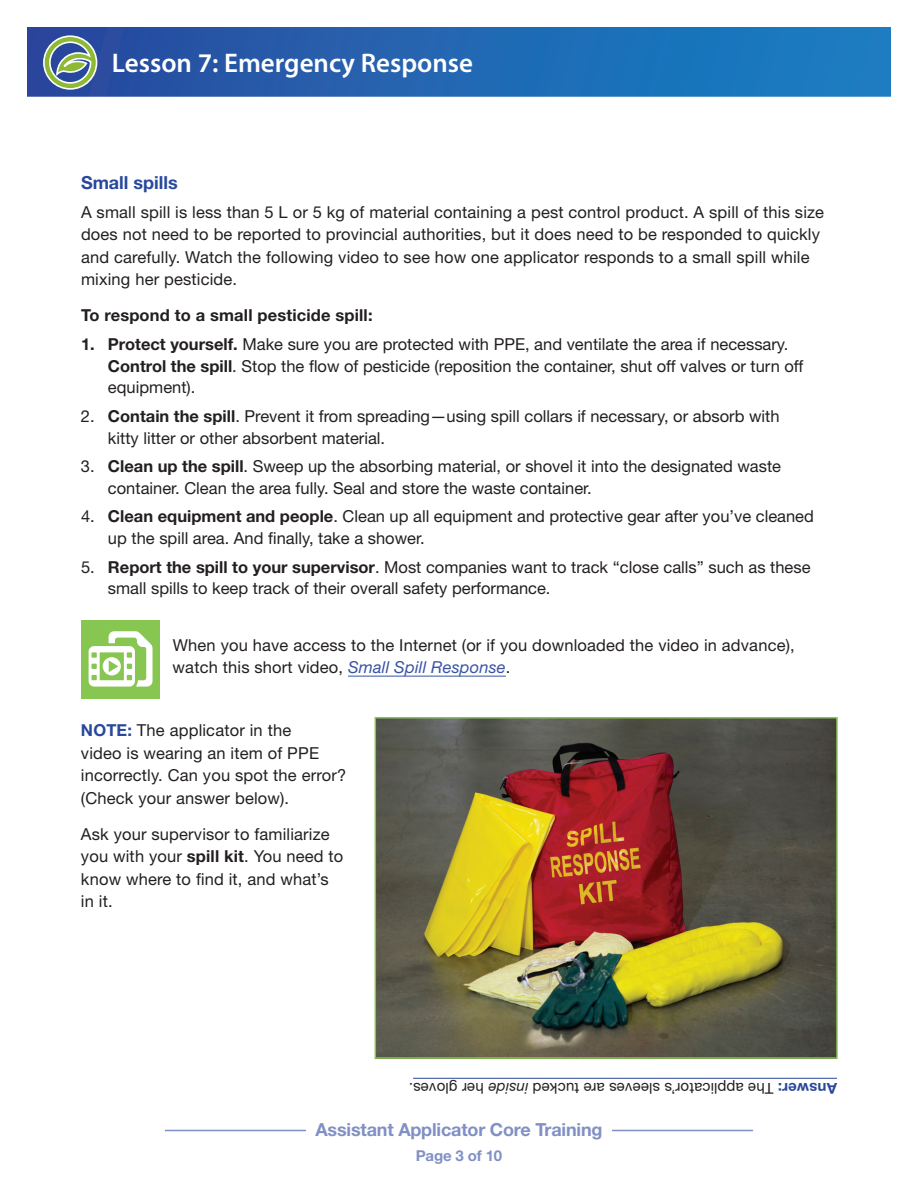
<style>
.page{position:relative;width:918px;height:1188px;background:#fff}
.page>*{position:absolute;margin:0;border:0;box-sizing:border-box;transform-origin:0 0}
.t1{font:600 27px "Myriad Pro";color:#fff}
.t2{font:700 18px "Helvetica Neue LT Std";letter-spacing:-.01em;color:#8190c4}
.t3{font:700 18px "Helvetica Neue LT Std";color:#28489d}
.t4{font:16.5px/22.5px "Helvetica Neue LT Std";color:#231f20}
.t5{font:700 16.5px "Helvetica Neue LT Std";letter-spacing:.01em;color:#231f20}
.t6{font:15px "Helvetica Neue LT Std";letter-spacing:.01em;color:#231f20}
.t7{font:700 15px "Helvetica Neue LT Std";letter-spacing:-.01em;color:#8190c4}
.s1{font-weight:700}
.s2{font-style:italic;color:#3853a3}
.s3{font-weight:700;color:#28489d}
.s4{font-style:italic}
</style>
<div class="page">
<hr style="left:165px;top:1130px;width:141px;height:1px;background:#8190c4">
<hr style="left:612px;top:1130px;width:141px;height:1px;background:#8190c4">
<svg style="left:27px;top:27px;width:864px;height:70px;background:#2167b2"></svg>
<svg style="left:42px;top:35px;width:56px;height:56px;background:#749093"></svg>
<hr style="left:348px;top:676px;width:158px;height:1px;background:#3853a3">
<div style="left:81px;top:621px;width:78px;height:78px;background:#88c652"></div>
<svg style="left:89px;top:631px;width:64px;height:56px"></svg>
<hr style="left:413px;top:1078px;width:424px;height:1px;background:#28489d">
<img style="left:378px;top:720px;width:457px;height:336px">
<div style="left:375px;top:717px;width:463px;height:342px;border:2px solid #88c652"></div>
<h1 class="t1" style="left:112px;top:45px;width:363px">Lesson 7: Emergency Response</h1>
<p class="t3" style="left:81px;top:171px;width:98px">Small spills</p>
<p class="t4" style="left:81px;top:201px;width:745px">A small spill is less than 5 L or 5 kg of material containing a pest control product. A spill of this size does not need to be reported to provincial authorities, but it does need to be responded to quickly and carefully. Watch the following video to see how one applicator responds to a small spill while mixing her pesticide.</p>
<p class="t5" style="left:81px;top:305px;width:293px">To respond to a small pesticide spill:</p>
<p class="t4" style="left:108px;top:333px;width:697px;line-height:21.8px;text-indent:-27px"><span class="s1">1. Protect yourself.</span> Make sure you are protected with PPE, and ventilate the area if necessary.<br><span class="s1">Control the spill</span>. Stop the flow of pesticide (reposition the container, shut off valves or turn off equipment).</p>
<p class="t4" style="left:108px;top:405px;width:673px;line-height:21.8px;text-indent:-27px">2. <span class="s1">Contain the spill</span>. Prevent it from spreading—using spill collars if necessary, or absorb with kitty litter or other absorbent material.</p>
<p class="t4" style="left:108px;top:455px;width:675px;line-height:21.8px;text-indent:-27px">3. <span class="s1">Clean up the spill</span>. Sweep up the absorbing material, or shovel it into the designated waste container. Clean the area fully. Seal and store the waste container.</p>
<p class="t4" style="left:108px;top:505px;width:707px;line-height:21.8px;text-indent:-27px">4. <span class="s1">Clean equipment and people</span>. Clean up all equipment and protective gear after you’ve cleaned up the spill area. And finally, take a shower.</p>
<p class="t4" style="left:108px;top:556px;width:704px;line-height:21.8px;text-indent:-27px">5. <span class="s1">Report the spill to your supervisor</span>. Most companies want to track “close calls” such as these small spills to keep track of their overall safety performance.</p>
<p class="t4" style="left:173px;top:633px;width:624px">When you have access to the Internet (or if you downloaded the video in advance), watch this short video, <span class="s2">Small Spill Response</span>.</p>
<p class="t4" style="left:81px;top:719px;width:267px"><span class="s3">NOTE:</span> The applicator in the<br>video is wearing an item of PPE incorrectly. Can you spot the error? (Check your answer below).</p>
<p class="t4" style="left:81px;top:822px;width:264px">Ask your supervisor to familiarize you with your <span class="s1">spill kit</span>. You need to know where to find it, and what’s in it.</p>
<p class="t6" style="left:837px;top:1097px;width:430px;rotate:-180deg"><span class="s3">Answer:</span> The applicator’s sleeves are tucked <span class="s4">inside</span> her gloves.</p>
<p class="t2" style="left:316px;top:1118px;width:288px">Assistant Applicator Core Training</p>
<p class="t7" style="left:416px;top:1146px;width:88px">Page 3 of 10</p>
</div>
